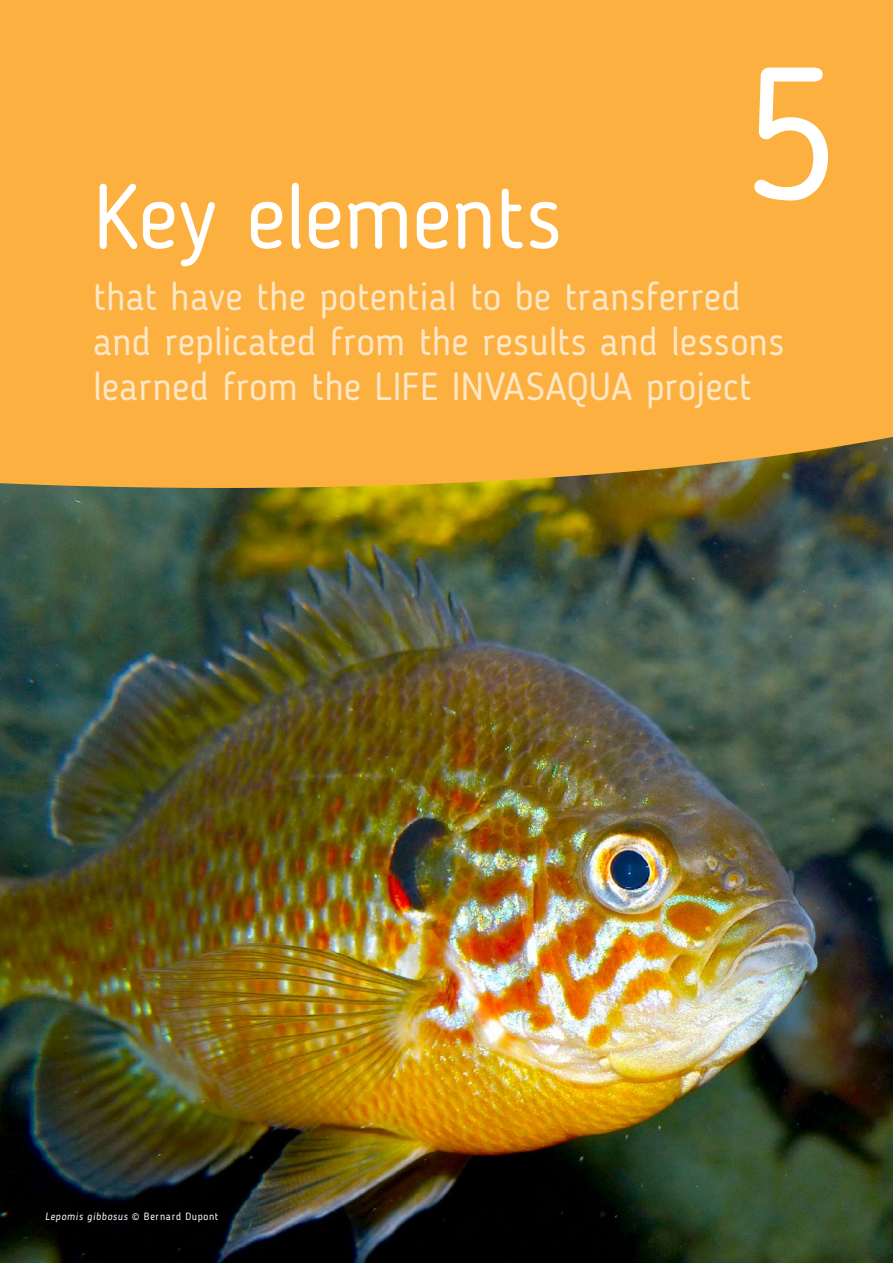
<style>
.page{position:relative;width:893px;height:1263px;background:#fff}
.page>*{position:absolute;margin:0;border:0;box-sizing:border-box;transform-origin:0 0}
.t1{font:185.85px "Blogger Sans";color:#fff}
.t2{font:90px "Blogger Sans";letter-spacing:-.005em;color:#fff}
.t3{font:39px/45px "Blogger Sans";letter-spacing:.01em;color:#fee7c6}
.pie{font:italic 10.5px "Blogger Sans";letter-spacing:.055em;color:#fff}
.s1{font-style:normal}
</style>
<div class="page">
<img style="left:0;top:488px;width:893px;height:775px">
<svg style="left:0;top:421px;width:893px;height:67px;background:#dfa03c"></svg>
<div style="left:0;top:0;width:893px;height:421px;background:#fcb040"></div>
<h1 class="t1" style="left:745px;top:24px;width:94px">5</h1>
<h1 class="t2" style="left:93px;top:163px;width:471px">Key elements</h1>
<h1 class="t3" style="left:93px;top:274px;width:693px">that have the potential to be transferred and replicated from the results and lessons learned from the LIFE INVASAQUA project</h1>
<p class="pie" style="left:45px;top:1210px;width:175px">Lepomis gibbosus <span class="s1">© Bernard Dupont</span></p>
</div>
